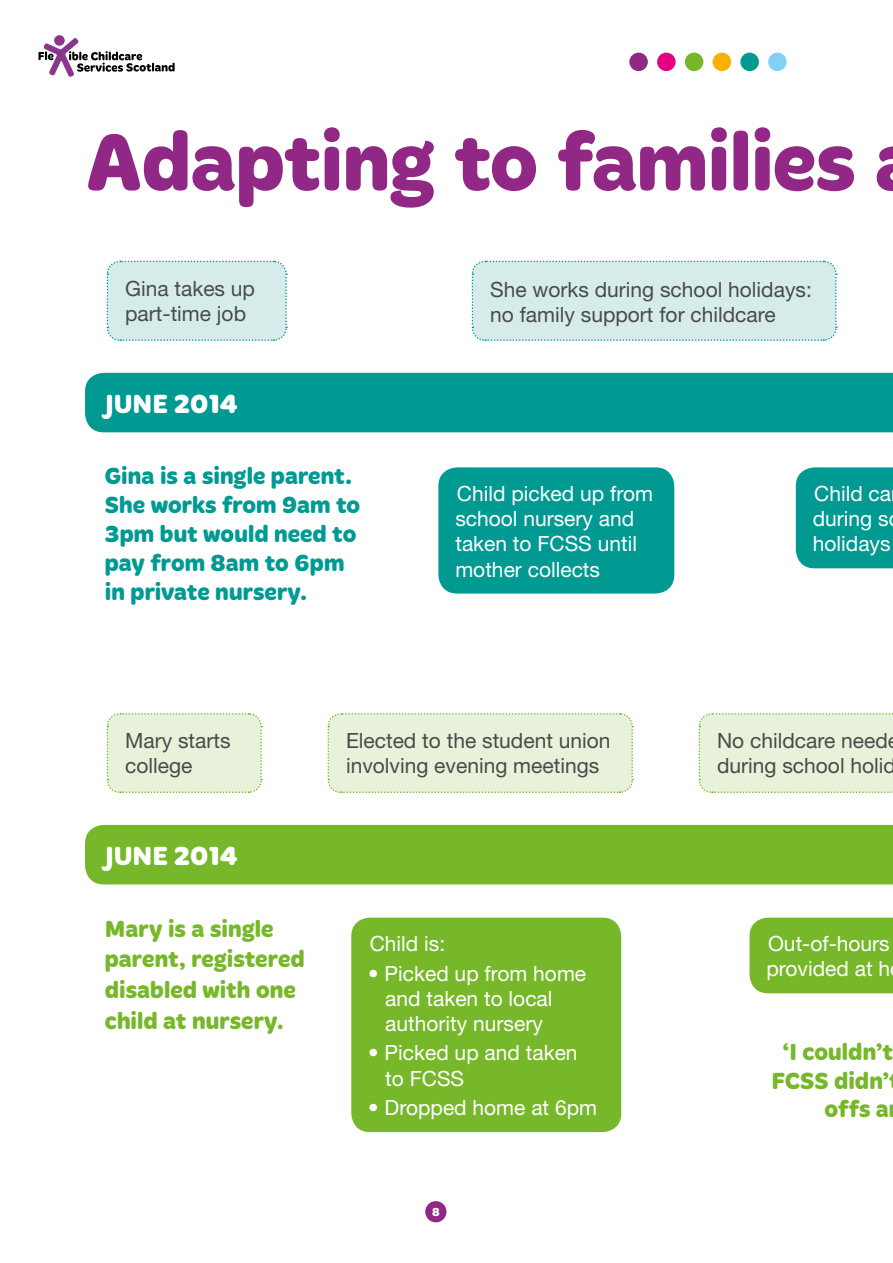
<style>
.page{position:relative;width:893px;height:1263px;background:#fff}
.page>*{position:absolute;margin:0;border:0;box-sizing:border-box;transform-origin:0 0}
.t1{font:700 84px "Merge";letter-spacing:-.01em;color:#922885}
.t2{font:700 27px "Merge";color:#fff}
.t3{font:700 24px/28.8px "Merge";color:#009a93}
.t4{font:700 24px/30.8px "Merge";color:#76b82a;text-align:right}
.t5{font:21px/25.2px "Helvetica Neue LT";color:#fff}
.t6{font:21px/25.2px "Helvetica Neue LT";color:#4a4a49}
.t7{font:700 12px "Merge";color:#fff}
</style>
<div class="page">
<div style="left:425px;top:1201px;width:21px;height:21px;background:#922885;border-radius:50%"></div>
<div style="left:629px;top:53px;width:19px;height:18px;background:#922885;border-radius:50%"></div>
<div style="left:657px;top:53px;width:19px;height:18px;background:#e6007d;border-radius:50%"></div>
<div style="left:685px;top:53px;width:18px;height:18px;background:#76b82a;border-radius:50%"></div>
<div style="left:713px;top:53px;width:18px;height:18px;background:#f9b000;border-radius:50%"></div>
<div style="left:740px;top:53px;width:19px;height:18px;background:#009a93;border-radius:50%"></div>
<div style="left:768px;top:53px;width:19px;height:18px;background:#83d0f5;border-radius:50%"></div>
<svg style="left:54px;top:35px;width:11px;height:11px"></svg>
<svg style="left:38px;top:38px;width:137px;height:39px"></svg>
<div style="left:471px;top:260px;width:366px;height:81px;background:#d5eceb"></div>
<div style="left:351px;top:917px;width:270px;height:215px;background:#76b82a;border-radius:19px"></div>
<svg style="left:106px;top:260px;width:182px;height:81px"></svg>
<div style="left:698px;top:713px;width:195px;height:80px;background:#e8f1da"></div>
<svg style="left:106px;top:713px;width:157px;height:80px"></svg>
<div style="left:327px;top:713px;width:307px;height:80px;background:#e8f1da"></div>
<div style="left:438px;top:467px;width:236px;height:126px;background:#009a93;border-radius:19px"></div>
<div style="left:796px;top:467px;width:97px;height:101px;background:#009a93"></div>
<div style="left:749px;top:917px;width:144px;height:76px;background:#76b82a"></div>
<div style="left:85px;top:373px;width:808px;height:59px;background:#009a93"></div>
<div style="left:85px;top:825px;width:808px;height:59px;background:#76b82a"></div>
<h1 class="t1" style="left:85px;top:114px;width:772px">Adapting to families</h1>
<p class="t6" style="left:125px;top:275px;width:131px">Gina takes up part-time job</p>
<p class="t2" style="left:104px;top:388px;width:136px">JUNE 2014</p>
<p class="t3" style="left:105px;top:463px;width:257px">Gina is a single parent.<br>She works from 9am to<br>3pm but would need to pay from 8am to 6pm in private nursery.</p>
<p class="t6" style="left:490px;top:277px;width:323px">She works during school holidays: no family support for childcare</p>
<p class="t5" style="left:455px;top:481px;width:199px">Child picked up from school nursery and taken to FCSS until mother collects</p>
<p class="t5" style="left:813px;top:481px;width:80px;text-align:justify">Child ca during s holidays</p>
<p class="t6" style="left:125px;top:728px;width:107px">Mary starts college</p>
<p class="t6" style="left:346px;top:728px;width:266px">Elected to the student union involving evening meetings</p>
<p class="t2" style="left:104px;top:840px;width:136px">JUNE 2014</p>
<p class="t4" style="left:105px;top:914px;width:201px;text-align:left">Mary is a single parent, registered disabled with one child at nursery.</p>
<p class="t5" style="left:370px;top:931px;width:77px">Child is:</p>
<p class="t5" style="left:385px;top:960px;width:202px;text-indent:-17px">• Picked up from home and taken to local authority nursery</p>
<p class="t5" style="left:385px;top:1040px;width:194px;text-indent:-17px">• Picked up and taken to FCSS</p>
<p class="t5" style="left:368px;top:1095px;width:230px">• Dropped home at 6pm</p>
<p class="t7" style="left:432px;top:1205px;width:9px">8</p>
<p class="t6" style="left:717px;top:728px;width:180px">No childcare need during school holid</p>
<p class="t5" style="left:766px;top:931px;width:125px">Out-of-hours provided at h</p>
<p class="t4" style="left:771px;top:1038px;width:123px;line-height:28.8px">‘I couldn’t<br>FCSS didn’ offs a</p>
</div>
